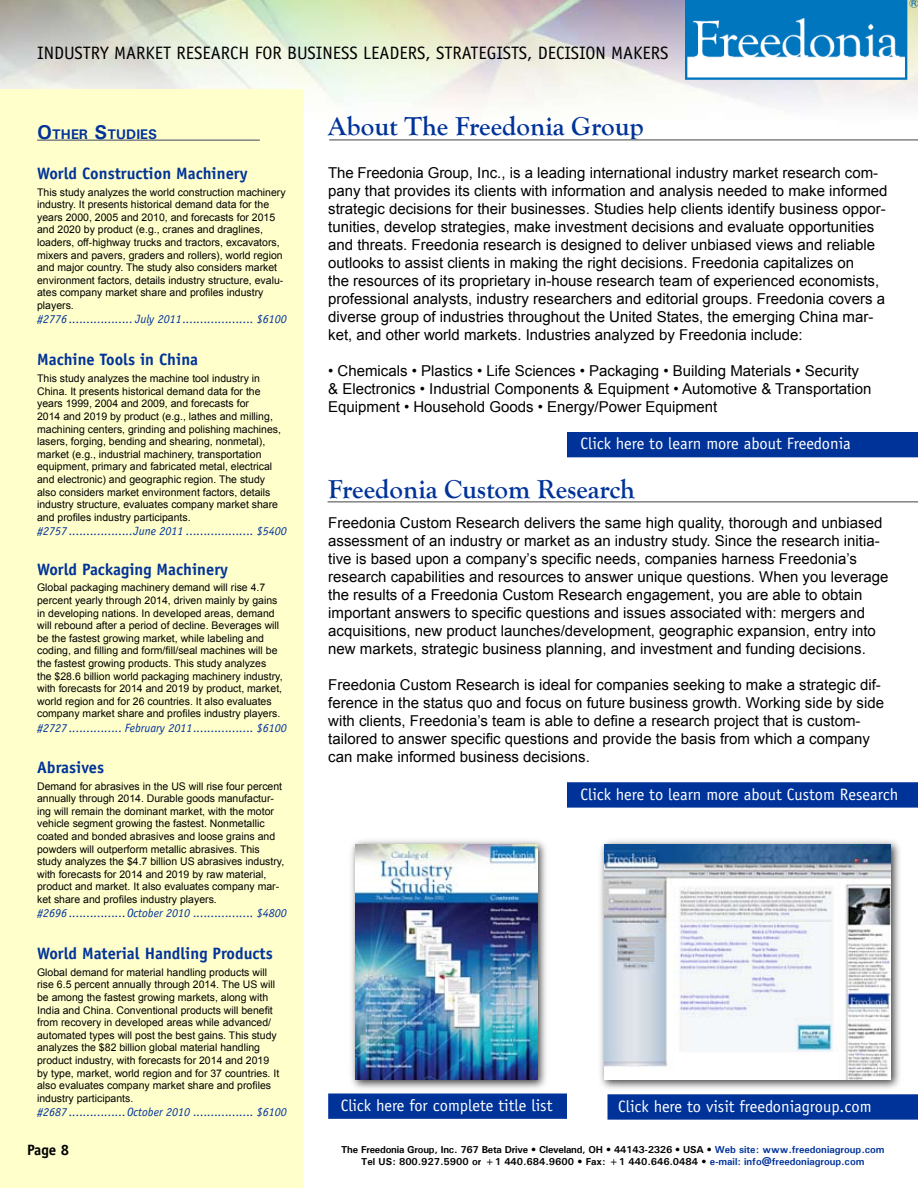
<style>
.page{position:relative;width:918px;height:1188px;background:#fff}
.page>*{position:absolute;margin:0;border:0;box-sizing:border-box;transform-origin:0 0}
.t1{font:700 27px "Goudy Old Style T";color:#039}
.t2{font:18px "Officina Sans";color:#000}
.t3{font:16.5px "Officina Sans";color:#fff}
.t4{font:700 16.5px "Officina Sans";color:#039}
.t5{font:15px/18px "Arial";color:#000}
.t6{font:700 15px "Officina Sans";color:#000}
.t7{font:700 13.95px "Univers";color:#039}
.t8{font:italic 12px "Officina Sans";color:#039}
.t9{font:10.5px/12.6px "Arial";color:#000}
.t10{font:700 10.05px/12px "Univers";color:#000;text-align:center}
.s1{font-size:19.95px}
.s2{font-style:italic}
.s3{color:#039}
</style>
<div class="page">
<img style="left:0;top:0;width:918px;height:107px">
<div style="left:0;top:89px;width:304px;height:1099px;background:#ffc"></div>
<hr style="left:329px;top:139px;width:589px;height:2px;background:#808284">
<hr style="left:328px;top:501px;width:590px;height:2px;background:#808284">
<div style="left:567px;top:432px;width:351px;height:25px;background:#039"></div>
<div style="left:568px;top:783px;width:349px;height:24px;background:#039"></div>
<div style="left:567px;top:782px;width:351px;height:26px;border:2px solid #039"></div>
<div style="left:329px;top:1094px;width:237px;height:24px;background:#039"></div>
<div style="left:328px;top:1094px;width:239px;height:25px;border:2px solid #039"></div>
<hr style="left:37px;top:139px;width:223px;height:2px;background:#808284">
<img style="left:686px;top:0;width:232px;height:80px">
<div style="left:608px;top:1095px;width:309px;height:24px;background:#039"></div>
<div style="left:608px;top:1094px;width:310px;height:26px;border:2px solid #039"></div>
<div style="left:597px;top:837px;width:306px;height:255px;background:#000;opacity:.75"></div>
<img style="left:605px;top:845px;width:286px;height:235px">
<div style="left:348px;top:837px;width:202px;height:255px;background:#000;opacity:.75"></div>
<img style="left:355px;top:845px;width:183px;height:235px">
<h2 class="t2" style="left:37px;top:42px;width:633px">INDUSTRY MARKET RESEARCH FOR BUSINESS LEADERS, STRATEGISTS, DECISION MAKERS</h2>
<h3 class="t7" style="left:37px;top:126px;width:120px"><span class="s1">O</span>ther <span class="s1">S</span>tudies</h3>
<h3 class="t4" style="left:37px;top:163px;width:212px">World Construction Machinery</h3>
<p class="t9" style="left:37px;top:186px;width:250px">This study analyzes the world construction machinery industry. It presents historical demand data for the years 2000, 2005 and 2010, and forecasts for 2015 and 2020 by product (e.g., cranes and draglines, loaders, off-highway trucks and tractors, excavators, mixers and pavers, graders and rollers), world region and major country. The study also considers market environment factors, details industry structure, evalu&shy;ates company market share and profiles industry players.</p>
<p class="t8" style="left:37px;top:312px;width:251px">#2776 .................. July 2011.................... $6100</p>
<h3 class="t4" style="left:37px;top:349px;width:163px">Machine Tools in China</h3>
<p class="t9" style="left:37px;top:372px;width:245px">This study analyzes the machine tool industry in China. It presents historical demand data for the years 1999, 2004 and 2009, and forecasts for<br>2014 and 2019 by product (e.g., lathes and milling, machining centers, grinding and polishing machines, lasers, forging, bending and shearing, nonmetal), market (e.g., industrial machinery, transportation equipment, primary and fabricated metal, electrical and electronic) and geographic region. The study also considers market environment factors, details industry structure, evaluates company market share and profiles industry participants.</p>
<p class="t8" style="left:37px;top:524px;width:251px">#2757 ..................June 2011 ................... $5400</p>
<h3 class="t4" style="left:37px;top:559px;width:193px">World Packaging Machinery</h3>
<p class="t9" style="left:37px;top:582px;width:247px">Global packaging machinery demand will rise 4.7 percent yearly through 2014, driven mainly by gains in developing nations. In developed areas, demand will rebound after a period of decline. Beverages will be the fastest growing market, while labeling and coding, and filling and form/fill/seal machines will be the fastest growing products. This study analyzes the $28.6 billion world packaging machinery industry, with forecasts for 2014 and 2019 by product, market, world region and for 26 countries. It also evaluates company market share and profiles industry players.</p>
<p class="t8" style="left:37px;top:721px;width:251px">#2727 ............... February 2011................. $6100</p>
<h3 class="t4" style="left:37px;top:757px;width:68px">Abrasives</h3>
<p class="t9" style="left:37px;top:780px;width:249px">Demand for abrasives in the US will rise four percent annually through 2014. Durable goods manufactur&shy;ing will remain the dominant market, with the motor vehicle segment growing the fastest. Nonmetallic coated and bonded abrasives and loose grains and powders will outperform metallic abrasives. This study analyzes the $4.7 billion US abrasives industry, with forecasts for 2014 and 2019 by raw material, product and market. It also evaluates company mar&shy;ket share and profiles industry players.</p>
<p class="t8" style="left:37px;top:906px;width:251px">#2696 ................October 2010 ................. $4800</p>
<h3 class="t4" style="left:37px;top:943px;width:237px">World Material H andling Products</h3>
<p class="t9" style="left:37px;top:966px;width:244px">Global demand for material handling products will rise 6.5 percent annually through 2014. The US will be among the fastest growing markets, along with India and China. Conventional products will benefit from recovery in developed areas while advanced/ automated types will post the best gains. This study analyzes the $82 billion global material handling product industry, with forecasts for 2014 and 2019 by type, market, world region and for 37 countries. It also evaluates company market share and profiles industry participants.</p>
<p class="t8" style="left:37px;top:1105px;width:251px">#2687 ................October 2010 ................. $6100</p>
<h3 class="t6" style="left:27px;top:1140px;width:44px">Page 8</h3>
<h1 class="t1" style="left:328px;top:111px;width:317px">About The Freedonia Group</h1>
<p class="t5" style="left:328px;top:164px;width:561px">The Freedonia Group, Inc., is a leading international industry market research com&shy;pany that provides its clients with information and analysis needed to make informed strategic decisions for their businesses. Studies help clients identify business oppor&shy;tunities, develop strategies, make investment decisions and evaluate opportunities and threats. Freedonia research is designed to deliver unbiased views and reliable outlooks to assist clients in making the right decisions. Freedonia capitalizes on<br>the resources of its proprietary in-house research team of experienced economists, professional analysts, industry researchers and editorial groups. Freedonia covers a diverse group of industries throughout the United States, the emerging China mar&shy;ket, and other world markets. Industries analyzed by Freedonia include:</p>
<h3 class="t5" style="left:328px;top:362px;width:545px"><span class="s2">•</span> Chemicals • Plastics • Life Sciences • Packaging • Building Materials • Security &amp; Electronics • Industrial Components &amp; Equipment • Automotive &amp; Transportation<br>Equipment • Household Goods • Energy/Power Equipment</h3>
<h3 class="t3" style="left:580px;top:434px;width:272px">Click here to learn more about Freedonia</h3>
<h1 class="t1" style="left:328px;top:474px;width:308px">Freedonia Custom Research</h1>
<p class="t5" style="left:328px;top:514px;width:562px">Freedonia Custom Research delivers the same high quality, thorough and unbiased assessment of an industry or market as an industry study. Since the research initia&shy;tive is based upon a company’s specific needs, companies harness Freedonia’s research capabilities and resources to answer unique questions. When you leverage the results of a Freedonia Custom Research engagement, you are able to obtain important answers to specific questions and issues associated with: mergers and acquisitions, new product launches/development, geographic expansion, entry into new markets, strategic business planning, and investment and funding decisions.</p>
<p class="t5" style="left:328px;top:676px;width:557px">Freedonia Custom Research is ideal for companies seeking to make a strategic dif&shy;ference in the status quo and focus on future business growth. Working side by side with clients, Freedonia’s team is able to define a research project that is custom&shy;tailored to answer specific questions and provide the basis from which a company can make informed business decisions.</p>
<h3 class="t3" style="left:580px;top:784px;width:319px">Click here to learn more about Custom Research</h3>
<h3 class="t3" style="left:341px;top:1096px;width:213px">Click here for complete title list</h3>
<h3 class="t3" style="left:618px;top:1096px;width:255px">Click here to visit freedoniagroup.com</h3>
<p class="t10" style="left:341px;top:1143px;width:545px">The Freedonia Group, Inc. 767 Beta Drive • Cleveland, OH • 44143-2326 • USA • <span class="s3">Web site: www.freedoniagroup.com<br></span>Tel US: 800.927.5900 or +1 440.684.9600 • Fax: +1 440.646.0484 • <span class="s3">e-mail: info@freedoniagroup.com</span></p>
</div>
